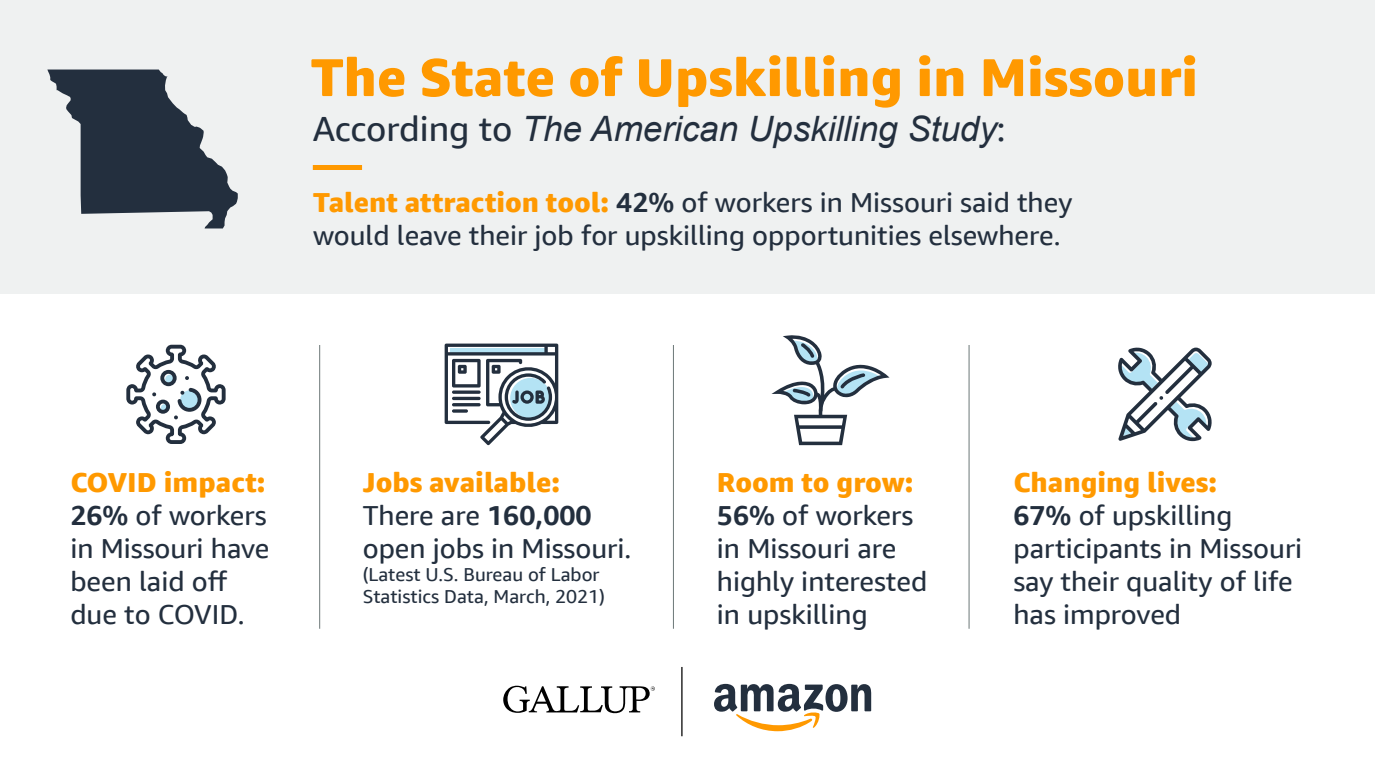
<style>
.page{position:relative;width:1375px;height:775px;background:#fff}
.page>*{position:absolute;margin:0;border:0;box-sizing:border-box;transform-origin:0 0}
.t1{font:800 53.12px "Amazon Ember Display";color:#f90}
.t2{font:italic 35px "Arial";color:#232f3e}
.t3{font:27.5px/33px "Amazon Ember Display";color:#232f3e}
.t4{font:18.75px/22.5px "Amazon Ember Display";color:#232f3e}
.s1{font-family:"Amazon Ember Display";font-style:normal}
.s2{font-weight:800;color:#f90}
.s3{font-weight:700}
</style>
<div class="page">
<div style="left:0;top:0;width:1375px;height:293px;background:#e9ecec"></div>
<hr style="left:673px;top:345px;width:1px;height:284px;background:#6c7778">
<hr style="left:319px;top:345px;width:1px;height:284px;background:#6c7778">
<hr style="left:969px;top:345px;width:1px;height:284px;background:#6c7778">
<svg style="left:126px;top:345px;width:100px;height:99px"></svg>
<svg style="left:1118px;top:347px;width:94px;height:94px"></svg>
<svg style="left:445px;top:344px;width:113px;height:101px"></svg>
<svg style="left:452px;top:390px;width:29px;height:4px"></svg>
<hr style="left:452px;top:397px;width:29px;height:3px;background:#232f3e;border-radius:2px">
<hr style="left:452px;top:403px;width:29px;height:3px;background:#232f3e;border-radius:2px">
<svg style="left:452px;top:409px;width:16px;height:4px"></svg>
<svg style="left:503px;top:686px;width:152px;height:27px"></svg>
<hr style="left:681px;top:667px;width:2px;height:69px;background:#000">
<svg style="left:714px;top:684px;width:157px;height:47px"></svg>
<svg style="left:771px;top:335px;width:119px;height:110px"></svg>
<div style="left:313px;top:165px;width:49px;height:5px;background:#f90"></div>
<svg style="left:47px;top:70px;width:191px;height:158px"></svg>
<h1 class="t1" style="left:311px;top:44px;width:889px">The State of Upskilling in Missouri</h1>
<p class="t2" style="left:313px;top:106px;width:694px"><span class="s1">According to</span> The American Upskilling Study<span class="s1">:</span></p>
<p class="t3" style="left:313px;top:186px;width:761px"><span class="s2">Talent attraction tool:</span> <span class="s3">42%</span> of workers in Missouri said they would leave their job for upskilling opportunities elsewhere.</p>
<p class="t3" style="left:70px;top:466px;width:201px"><span class="s2">COVID impact:<br></span><span class="s3">26%</span> of workers in Missouri have been laid off due to COVID.</p>
<p class="t3" style="left:1013px;top:466px;width:290px"><span class="s2">Changing lives:<br></span><span class="s3">67%</span> of upskilling participants in Missouri say their quality of life has improved</p>
<p class="t3" style="left:363px;top:466px;width:270px"><span class="s2">Jobs available:<br></span>There are <span class="s3">160,000 </span>open jobs in Missouri.</p>
<p class="t4" style="left:363px;top:563px;width:244px">(Latest U.S. Bureau of Labor<br>Statistics Data, March, 2021)</p>
<p class="t3" style="left:717px;top:466px;width:212px"><span class="s2">Room to grow:<br></span><span class="s3">56%</span> of workers in Missouri are highly interested in upskilling</p>
</div>
